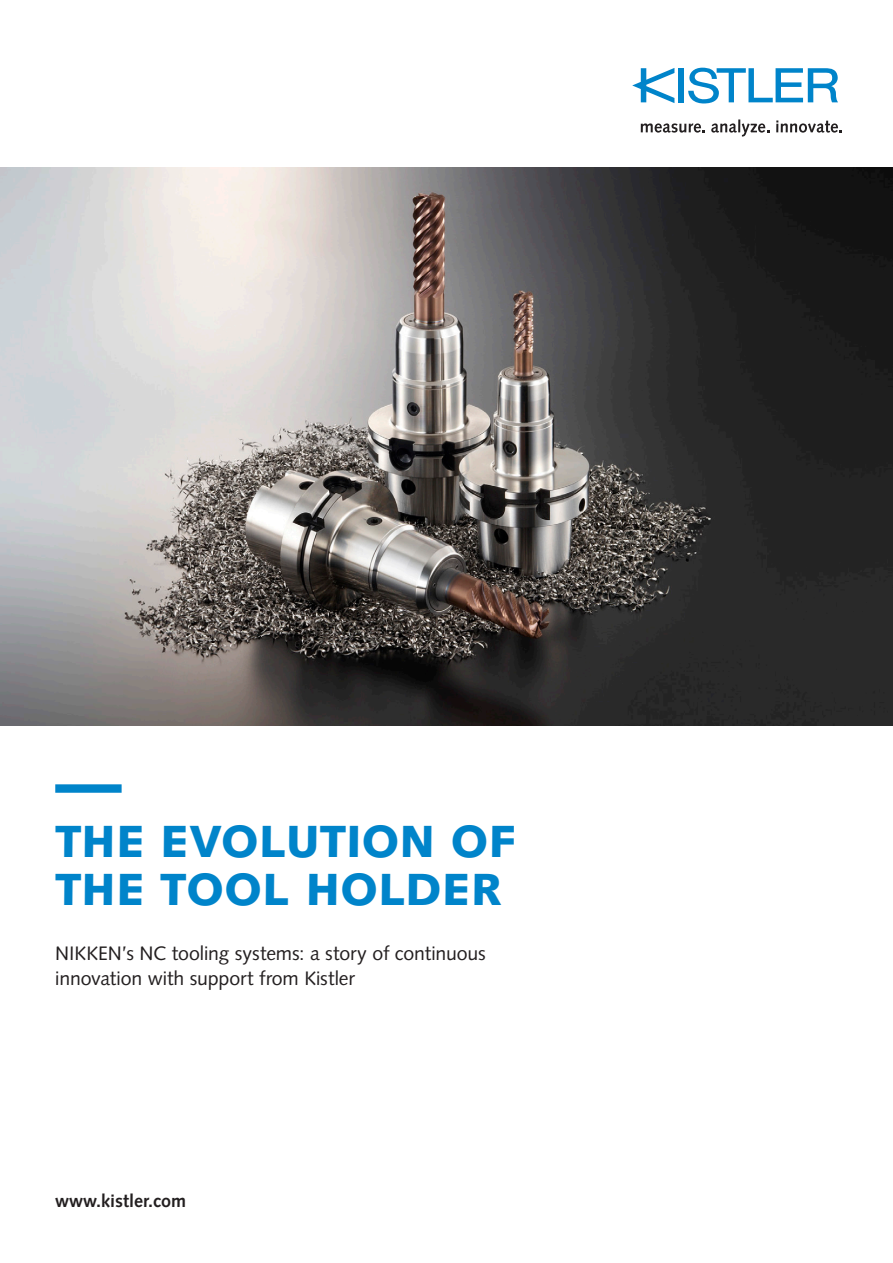
<style>
.page{position:relative;width:893px;height:1263px;background:#fff}
.page>*{position:absolute;margin:0;border:0;box-sizing:border-box;transform-origin:0 0}
._00_Title_Blue_32_32pt{font:900 45px/48px "Syntax LT Std";letter-spacing:.01em;color:#0084ca}
._01_Subtitle_Roman_13_17pt{font:19.5px/25.5px "Syntax LT Std";letter-spacing:-.005em;color:#231f20}
.t1{font:700 18px "Syntax LT Std";color:#231f20}
</style>
<div class="page">
<img style="left:0;top:168px;width:893px;height:558px">
<div style="left:55px;top:784px;width:67px;height:9px;background:#0084ca"></div>
<div style="left:679px;top:68px;width:5px;height:34px;background:#0084ca"></div>
<svg style="left:688px;top:68px;width:150px;height:35px"></svg>
<svg style="left:632px;top:68px;width:42px;height:35px"></svg>
<svg style="left:641px;top:123px;width:64px;height:10px"></svg>
<svg style="left:711px;top:119px;width:58px;height:18px"></svg>
<svg style="left:776px;top:120px;width:66px;height:13px"></svg>
<p class="_00_Title_Blue_32_32pt" style="left:55px;top:818px;width:462px">THE EVOLUTION OF<br>THE TOOL HOLDER</p>
<p class="_01_Subtitle_Roman_13_17pt" style="left:55px;top:940px;width:432px">NIKKEN’s NC tooling systems: a story of continuous innovation with support from Kistler</p>
<p class="t1" style="left:55px;top:1191px;width:133px">www.kistler.com</p>
</div>
